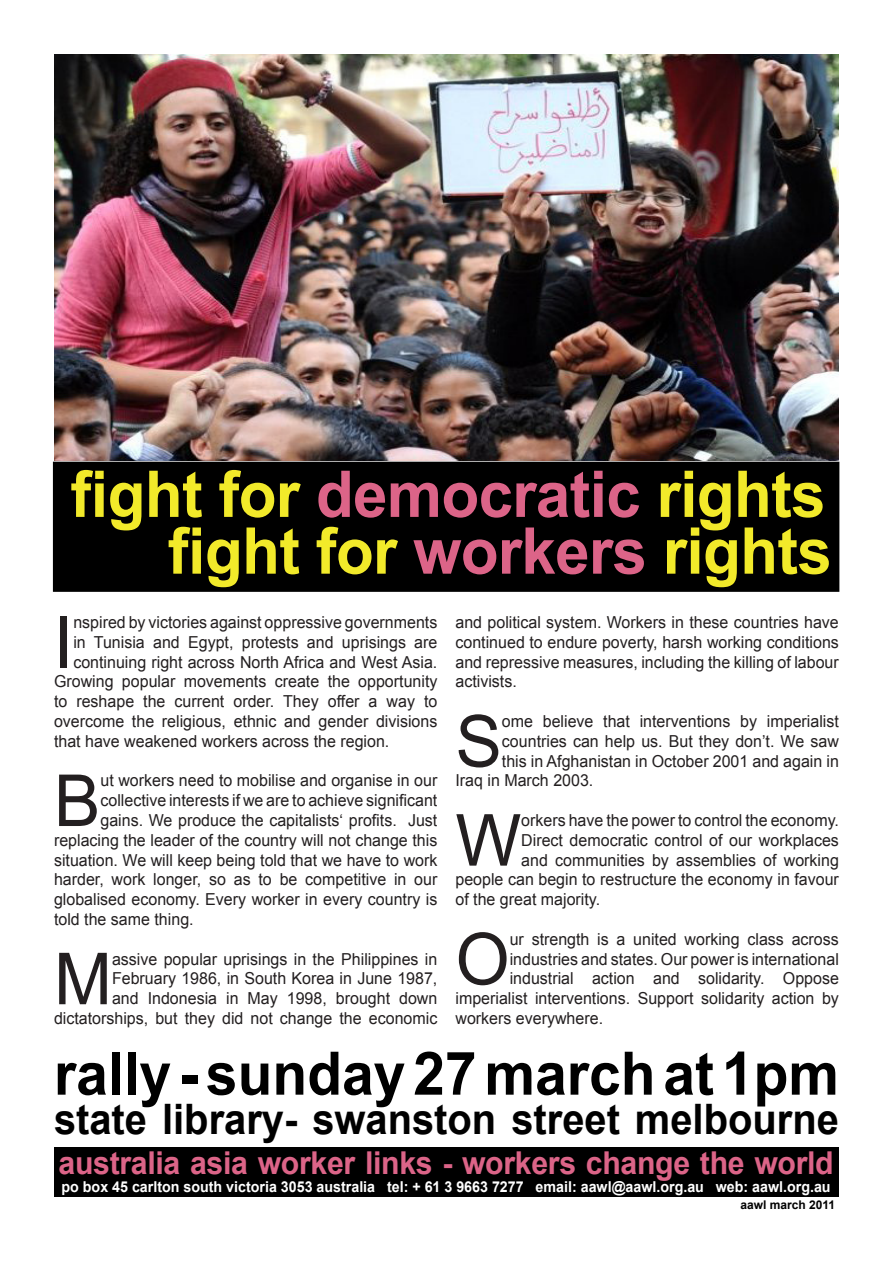
<style>
.page{position:relative;width:893px;height:1263px;background:#fff}
.page>*{position:absolute;margin:0;border:0;box-sizing:border-box;transform-origin:0 0}
.t1{font:71.85px "Arial";color:#231f20}
.t2{font:700 64.5px "Arial";letter-spacing:-.01em;color:#f2ea2a;scale:.96 1}
.t3{font:700 60px "Arial";color:#000;scale:.95 1}
.t4{font:700 42px "Arial";color:#000;scale:.95 1}
.t5{font:700 31.5px "Arial";letter-spacing:-.01em;color:#dc6488;scale:.96 1}
.t6{font:16.5px/19.8px "Arial";color:#231f20;text-align:right}
.t7{font:700 15px "Arial";color:#fff;scale:.95 1}
.t8{font:700 12px "Arial";color:#000}
.s1{color:#dc6488}
</style>
<div class="page">
<div style="left:54px;top:1147px;width:785px;height:50px;background:#000"></div>
<img style="left:54px;top:54px;width:785px;height:407px">
<div style="left:53px;top:462px;width:786px;height:130px;background:#000;border:2px solid #000"></div>
<p class="t2" style="left:70px;top:451px;width:788px">fight for <span class="s1">democratic</span> rights</p>
<p class="t2" style="left:168px;top:508px;width:693px">fight for <span class="s1">workers</span> rights</p>
<p class="t1" style="left:54px;top:595px;width:21px">I</p>
<p class="t6" style="left:73px;top:612px;width:366px">nspired by victories against oppressive governments</p>
<p class="t6" style="left:73px;top:632px;width:366px">in Tunisia and Egypt, protests and uprisings are</p>
<p class="t6" style="left:73px;top:652px;width:366px">continuing right across North Africa and West Asia.</p>
<p class="t6" style="left:54px;top:672px;width:385px">Growing popular movements create the opportunity</p>
<p class="t6" style="left:54px;top:692px;width:385px">to reshape the current order. They offer a way to</p>
<p class="t6" style="left:54px;top:711px;width:385px">overcome the religious, ethnic and gender divisions</p>
<p class="t6" style="left:54px;top:731px;width:337px">that have weakened workers across the region.</p>
<p class="t1" style="left:54px;top:754px;width:48px">B</p>
<p class="t6" style="left:100px;top:771px;width:338px">ut workers need to mobilise and organise in our</p>
<p class="t6" style="left:100px;top:791px;width:338px">collective interests if we are to achieve significant</p>
<p class="t6" style="left:100px;top:810px;width:338px">gains. We produce the capitalists‘ profits. Just</p>
<p class="t6" style="left:54px;top:830px;width:385px">replacing the leader of the country will not change this</p>
<p class="t6" style="left:54px;top:850px;width:385px">situation. We will keep being told that we have to work</p>
<p class="t6" style="left:54px;top:870px;width:385px">harder, work longer, so as to be competitive in our</p>
<p class="t6" style="left:54px;top:890px;width:385px">globalised economy. Every worker in every country is</p>
<p class="t6" style="left:54px;top:909px;width:141px">told the same thing.</p>
<p class="t1" style="left:54px;top:932px;width:60px">M</p>
<p class="t6" style="left:54px;top:949px;width:385px">assive popular uprisings in the Philippines in February 1986, in South Korea in June 1987,<br>and Indonesia in May 1998, brought down dictatorships, but they did not change the economic</p>
<p class="t6" style="left:455px;top:612px;width:385px;text-align:justify">and political system. Workers in these countries have continued to endure poverty, harsh working conditions and repressive measures, including the killing of labour activists.</p>
<p class="t1" style="left:455px;top:694px;width:48px">S</p>
<p class="t6" style="left:502px;top:711px;width:338px">ome believe that interventions by imperialist</p>
<p class="t6" style="left:502px;top:731px;width:338px">countries can help us. But they don’t. We saw</p>
<p class="t6" style="left:502px;top:751px;width:338px">this in Afghanistan in October 2001 and again in</p>
<p class="t6" style="left:455px;top:771px;width:139px">Iraq in March 2003.</p>
<p class="t1" style="left:455px;top:793px;width:67px">W</p>
<p class="t6" style="left:521px;top:810px;width:319px">orkers have the power to control the economy.</p>
<p class="t6" style="left:521px;top:830px;width:319px">Direct democratic control of our workplaces</p>
<p class="t6" style="left:521px;top:850px;width:319px">and communities by assemblies of working</p>
<p class="t6" style="left:455px;top:870px;width:385px">people can begin to restructure the economy in favour</p>
<p class="t6" style="left:455px;top:890px;width:146px">of the great majority.</p>
<p class="t1" style="left:455px;top:912px;width:56px">O</p>
<p class="t6" style="left:510px;top:929px;width:331px">ur strength is a united working class across</p>
<p class="t6" style="left:510px;top:949px;width:331px">industries and states. Our power is international</p>
<p class="t6" style="left:510px;top:969px;width:331px">industrial action and solidarity. Oppose</p>
<p class="t6" style="left:455px;top:989px;width:385px">imperialist interventions. Support solidarity action by</p>
<p class="t6" style="left:455px;top:1008px;width:149px">workers everywhere.</p>
<p class="t3" style="left:54px;top:1033px;width:828px">rally - sunday 27 march at 1pm</p>
<p class="t4" style="left:54px;top:1091px;width:828px">state library- swanston street melbourne</p>
<p class="t5" style="left:58px;top:1141px;width:809px">australia asia worker links - workers change the world</p>
<p class="t7" style="left:62px;top:1176px;width:811px">po box 45 carlton south victoria 3053 australia tel: + 61 3 9663 7277 email: aawl@aawl.org.au web: aawl.org.au</p>
<p class="t8" style="left:740px;top:1197px;width:96px">aawl march 2011</p>
</div>
